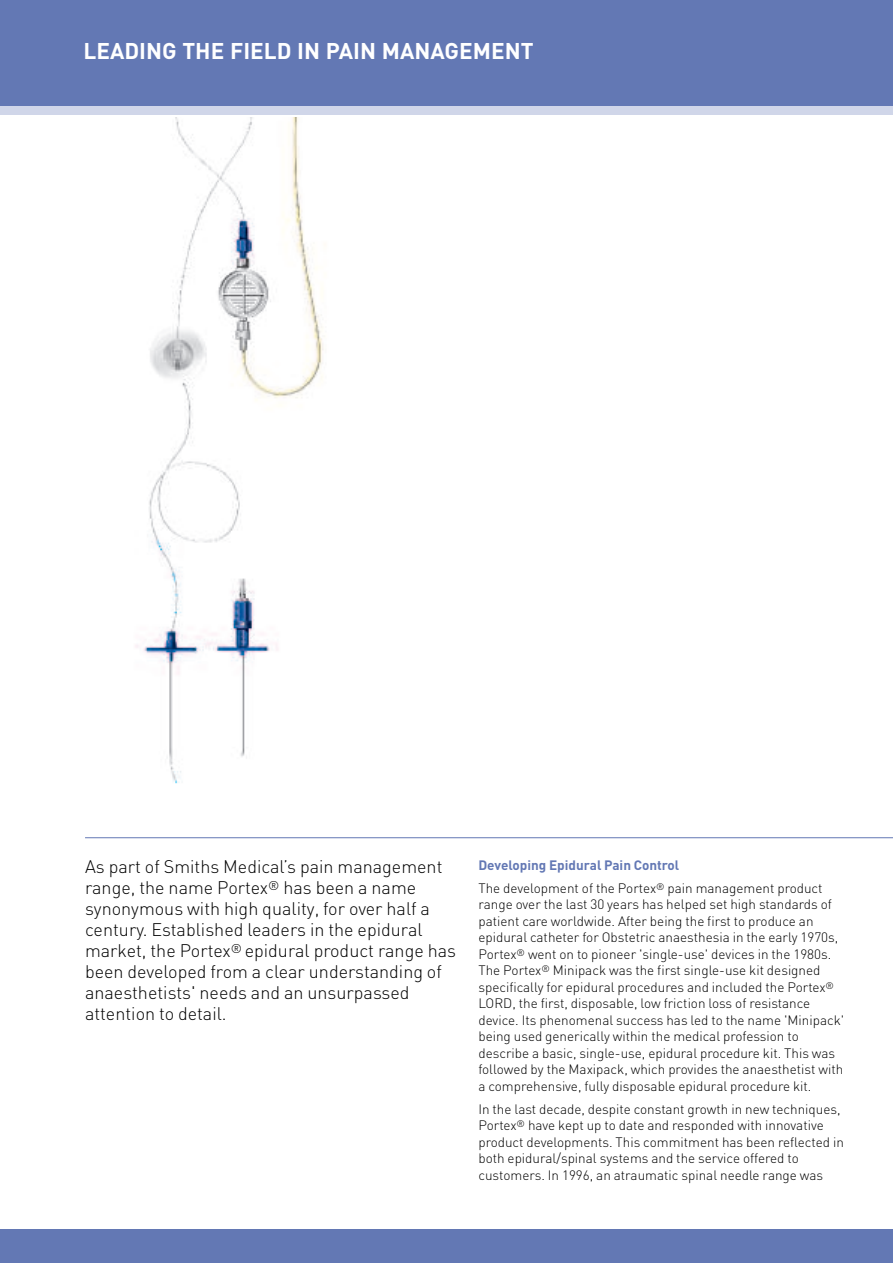
<style>
.page{position:relative;width:893px;height:1263px;background:#fff}
.page>*{position:absolute;margin:0;border:0;box-sizing:border-box;transform-origin:0 0}
.t1{font:700 22.5px "DIN";color:#fff}
.t2{font:300 18px/21px "DIN";color:#000}
.t3{font:300 13.5px/16.5px "DIN";color:#000}
.s1{font-weight:700;color:#6378b4}
</style>
<div class="page">
<img style="left:135px;top:117px;width:189px;height:667px">
<div style="left:0;top:0;width:893px;height:106px;background:#6378b4"></div>
<div style="left:0;top:106px;width:893px;height:9px;background:#d0d6e9"></div>
<div style="left:0;top:1229px;width:893px;height:34px;background:#6378b4"></div>
<hr style="left:85px;top:837px;width:808px;height:1px;background:#6378b4">
<h1 class="t1" style="left:84px;top:39px;width:451px">LEADING THE FIELD IN PAIN MANAGEMENT</h1>
<p class="t2" style="left:85px;top:856px;width:373px">As part of Smiths Medical’s pain management range, the name Portex<sup>®</sup> has been a name synonymous with high quality, for over half a century. Established leaders in the epidural market, the Portex<sup>®</sup> epidural product range has been developed from a clear understanding of anaesthetists' needs and an unsurpassed attention to detail.</p>
<p class="t3" style="left:478px;top:854px;width:346px;line-height:23px"><span class="s1">Developing Epidural Pain Control<br></span>The development of the Portex<sup>®</sup> pain management product</p>
<p class="t3" style="left:478px;top:896px;width:367px">range over the last 30 years has helped set high standards of patient care worldwide. After being the first to produce an epidural catheter for Obstetric anaesthesia in the early 1970s, Portex<sup>®</sup> went on to pioneer 'single-use' devices in the 1980s.<br>The Portex<sup>®</sup> Minipack was the first single-use kit designed specifically for epidural procedures and included the Portex<sup>® </sup>LORD, the first, disposable, low friction loss of resistance device. Its phenomenal success has led to the name 'Minipack' being used generically within the medical profession to describe a basic, single-use, epidural procedure kit. This was followed by the Maxipack, which provides the anaesthetist with a comprehensive, fully disposable epidural procedure kit.</p>
<p class="t3" style="left:478px;top:1101px;width:367px">In the last decade, despite constant growth in new techniques, Portex<sup>®</sup> have kept up to date and responded with innovative product developments. This commitment has been reflected in both epidural/spinal systems and the service offered to customers. In 1996, an atraumatic spinal needle range was</p>
</div>
